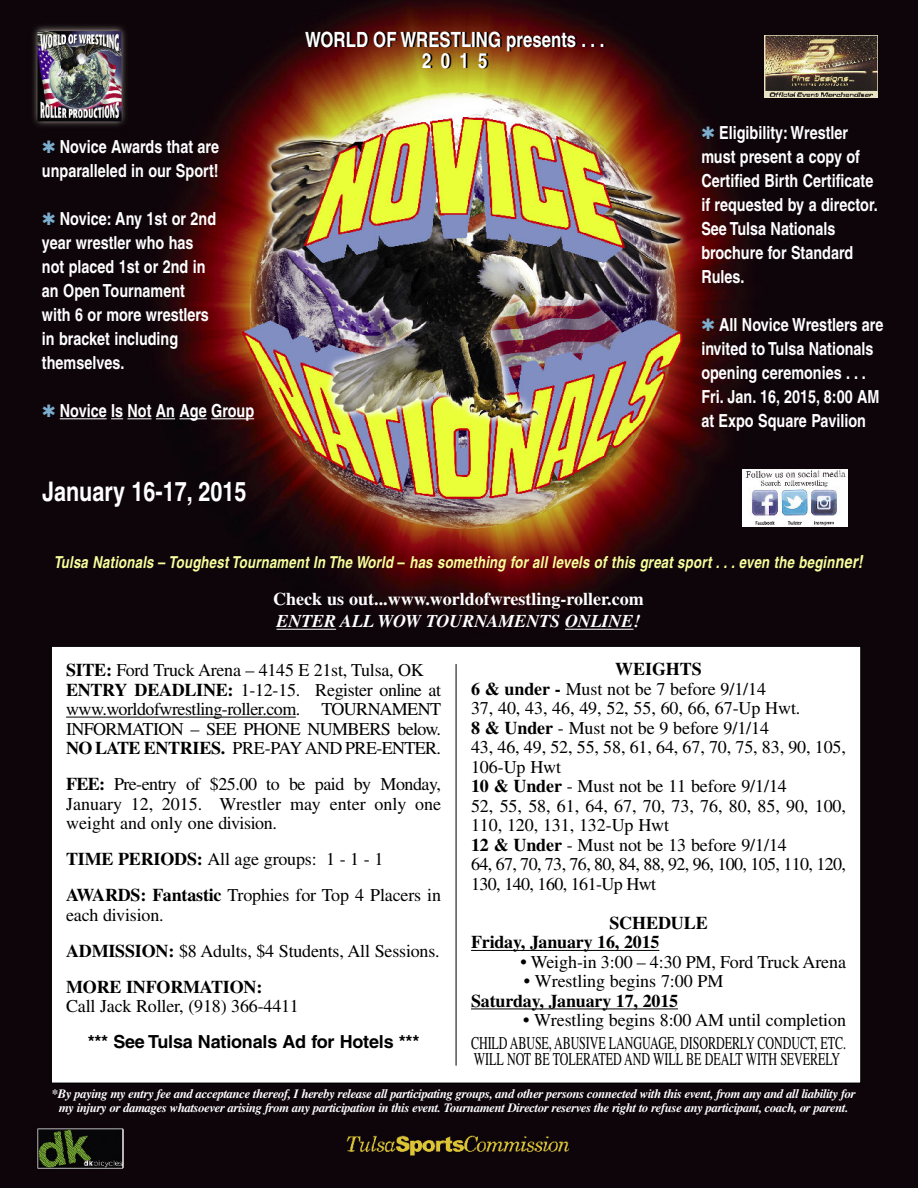
<style>
.page{position:relative;width:918px;height:1188px;background:#fff}
.page>*{position:absolute;margin:0;border:0;box-sizing:border-box;transform-origin:0 0}
.t1{font:700 27px "Helvetica";color:#fff;scale:.8 1}
.t2{font:700 21px/21px "Helvetica";color:#fff;text-align:center;scale:.8 1}
.t3{font:18px/19.5px "Times";letter-spacing:-.005em;color:#000}
.t4{font:700 18px/24px "Helvetica";color:#fff;scale:.8 1}
.t5{font:18px/19.5px "Times";letter-spacing:-.03em;color:#000}
.t6{font:700 18px/19.5px "Times";letter-spacing:-.01em;color:#000}
.t7{font:18px "Times";letter-spacing:-.005em;color:#000;scale:.67 1}
.t8{font:700 18px "Times";color:#fff}
.t9{font:700 18px "Helvetica";letter-spacing:-.01em;color:#000}
.t10{font:italic 700 18px "Times";letter-spacing:-.005em;color:#fff}
.t11{font:italic 700 16.5px "Helvetica";letter-spacing:.015em;color:#f5ff9c;scale:.8 1}
.t12{font:italic 700 12.75px/13.5px "Times";letter-spacing:-.03em;color:#fff;text-align:center}
.s1{color:#7caece}
.s2{font-style:normal}
.s3{font-size:18px}
.s4{font-weight:700}
.s5{font-weight:400}
</style>
<div class="page">
<img style="left:0;top:0;width:918px;height:1188px">
<div style="left:51px;top:646px;width:810px;height:437px;background:#fff"></div>
<hr style="left:66px;top:717px;width:230px;height:1px;background:#000">
<hr style="left:471px;top:950px;width:188px;height:1px;background:#000">
<hr style="left:471px;top:1008px;width:207px;height:1px;background:#000">
<hr style="left:456px;top:664px;width:1px;height:402px;background:#000">
<hr style="left:60px;top:418px;width:47px;height:1px;background:#fff">
<svg style="left:111px;top:418px;width:96px;height:1px"></svg>
<hr style="left:211px;top:418px;width:43px;height:1px;background:#fff">
<hr style="left:277px;top:629px;width:59px;height:1px;background:#fff">
<hr style="left:565px;top:629px;width:68px;height:1px;background:#fff">
<img style="left:743px;top:469px;width:104px;height:58px">
<img style="left:764px;top:36px;width:114px;height:62px">
<p class="t4" style="left:42px;top:136px;width:223px"><span class="s1">✱</span> Novice Awards that are unparalleled in our Sport!</p>
<p class="t4" style="left:42px;top:208px;width:219px"><span class="s1">✱</span> Novice: Any 1st or 2nd year wrestler who has not placed 1st or 2nd in an Open Tournament with 6 or more wrestlers in bracket including themselves.</p>
<p class="t4" style="left:42px;top:400px;width:267px"><span class="s1">✱</span> Novice Is Not An Age Group</p>
<h1 class="t1" style="left:42px;top:481px;width:257px">January 16-17, 2015</h1>
<p class="t2" style="left:305px;top:31px;width:376px">WORLD OF WRESTLING presents . . .<br>2015</p>
<p class="t4" style="left:701px;top:123px;width:222px"><span class="s1">✱</span> Eligibility: Wrestler must present a copy of<br>Certified Birth Certificate if requested by a director.<br>See Tulsa Nationals brochure for Standard<br>Rules.</p>
<p class="t4" style="left:701px;top:315px;width:229px"><span class="s1">✱</span> All Novice Wrestlers are invited to Tulsa Nationals opening ceremonies . . .<br>Fri. Jan. 16, 2015, 8:00 AM at Expo Square Pavilion</p>
<p class="t11" style="left:54px;top:556px;width:1013px">Tulsa Nationals <span class="s2">–</span> Toughest Tournament In The World <span class="s2">–</span> has something for all levels of this great sport . . . even the begin<span class="s3">ner!</span></p>
<p class="t8" style="left:273px;top:593px;width:372px">Check us out...www.worldofwrestling-roller.com</p>
<p class="t10" style="left:277px;top:615px;width:365px">ENTER ALL WOW TOURNAMENTS ONLINE!</p>
<p class="t5" style="left:66px;top:662px;width:377px"><span class="s4">SITE:</span> Ford Truck Arena – 4145 E 21st, Tulsa, OK <span class="s4">ENTRY DEADLINE:</span> 1-12-15. Register online at www.worldofwrestling-roller.com. TOURNAMENT INFORMATION – SEE PHONE NUMBERS below.<br><span class="s4">NO LATE ENTRIES.</span> PRE-PAY AND PRE-ENTER.</p>
<p class="t3" style="left:66px;top:776px;width:377px;text-align:justify"><span class="s4">FEE:</span> Pre-entry of $25.00 to be paid by Monday, January 12, 2015. Wrestler may enter only one weight and only one division.</p>
<p class="t3" style="left:66px;top:843px;width:376px;line-height:36px"><span class="s4">TIME PERIODS:</span> All age groups: 1 - 1 - 1<br><span class="s4">AWARDS: Fantastic</span> Trophies for Top 4 Placers in</p>
<p class="t3" style="left:66px;top:898px;width:375px;line-height:36px">each division.<br><span class="s4">ADMISSION:</span> $8 Adults, $4 Students, All Sessions.<br><span class="s4">MORE INFORMATION:</span></p>
<p class="t3" style="left:66px;top:998px;width:234px">Call Jack Roller, (918) 366-4411</p>
<p class="t9" style="left:88px;top:1035px;width:333px">*** See Tulsa Nationals Ad for Hotels ***</p>
<p class="t3" style="left:471px;top:662px;width:377px;text-indent:144px"><span class="s4">WEIGHTS<br>6 &amp; under -</span> Must not be 7 before 9/1/14<br>37, 40, 43, 46, 49, 52, 55, 60, 66, 67-Up Hwt.<br><span class="s4">8 &amp; Under</span> - Must not be 9 before 9/1/14<br>43, 46, 49, 52, 55, 58, 61, 64, 67, 70, 75, 83, 90, 105, 106-Up Hwt<br><span class="s4">10 &amp; Under</span> - Must not be 11 before 9/1/14<br>52, 55, 58, 61, 64, 67, 70, 73, 76, 80, 85, 90, 100, 110, 120, 131, 132-Up Hwt<br><span class="s4">12 &amp; Under</span> - Must not be 13 before 9/1/14<br>64, 67, 70, 73, 76, 80, 84, 88, 92, 96, 100, 105, 110, 120, 130, 140, 160, 161-Up Hwt</p>
<p class="t6" style="left:471px;top:915px;width:238px;text-indent:138px">SCHEDULE<br>Friday, January 16, 2015</p>
<p class="t3" style="left:521px;top:954px;width:327px"><span class="s4">•</span> Weigh-in 3:00 – 4:30 PM, Ford Truck Arena</p>
<p class="t6" style="left:471px;top:973px;width:254px;text-indent:53px">• <span class="s5">Wrestling begins 7:00 PM<br></span>Saturday, January 17, 2015</p>
<p class="t3" style="left:471px;top:1011px;width:377px;line-height:22.5px;text-align:right"><span class="s4">•</span> Wrestling begins 8:00 AM until completion<br>CHILD ABUSE, ABUSIVE LANGUAGE, DISORDERLY CONDUCT, ETC.</p>
<p class="t7" style="left:474px;top:1053px;width:548px">WILL NOT BE TOLERATED AND WILL BE DEALT WITH SEVERELY</p>
<p class="t12" style="left:52px;top:1088px;width:805px">*By paying my entry fee and acceptance thereof, I hereby release all participating groups, and other persons connected with this event, from any and all liability for my injury or damages whatsoever arising from any participation in this event. Tournament Director reserves the right to refuse any participant, coach, or parent.</p>
</div>
